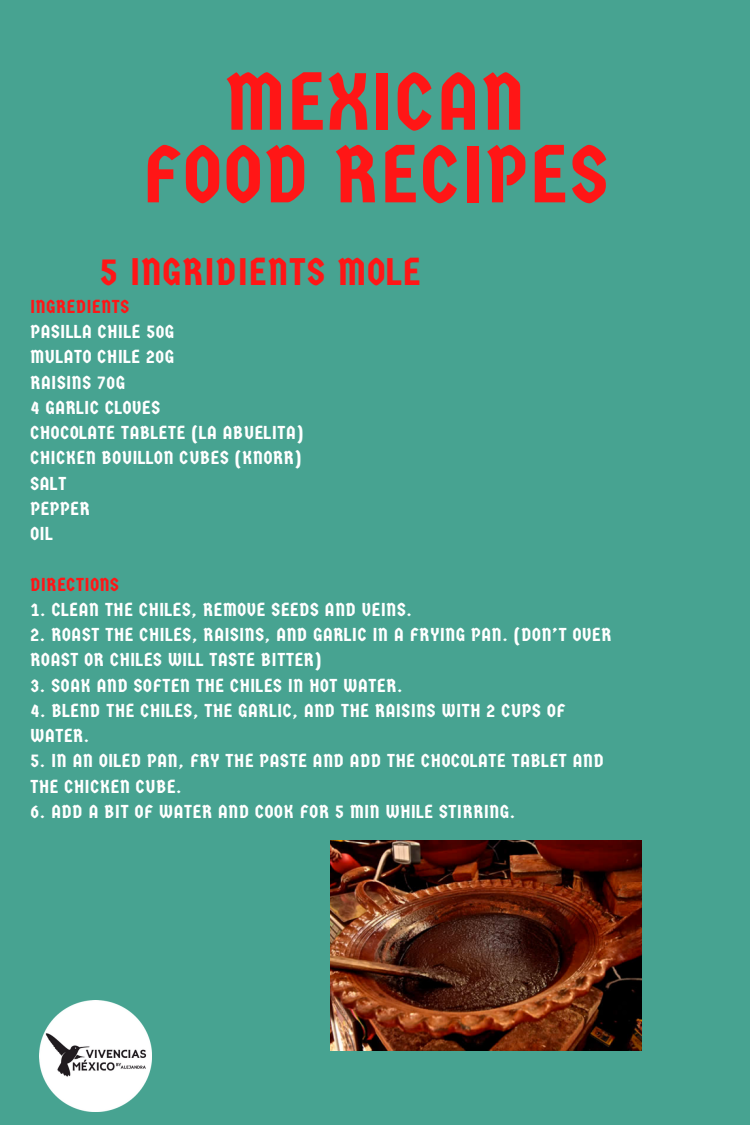
<style>
.page{position:relative;width:750px;height:1125px;background:#47a391}
.page>*{position:absolute;margin:0;border:0;box-sizing:border-box;transform-origin:0 0}
.t1{font:80.75px "Germania One";letter-spacing:.04em;color:#ff1616}
.t2{font:38.38px "Germania One";letter-spacing:.04em;color:#ff1616}
.t3{font:18.75px/25.2px "Germania One";letter-spacing:.04em;color:#fff}
.t4{font:18.75px "Germania One";letter-spacing:.04em;color:#ff1616}
</style>
<div class="page">
<img style="left:331px;top:840px;width:311px;height:210px">
<img style="left:40px;top:1000px;width:111px;height:112px">
<p class="t1" style="left:226px;top:56px;width:300px">MEXICAN</p>
<p class="t1" style="left:142px;top:129px;width:467px">FOOD RECIPES</p>
<p class="t2" style="left:100px;top:250px;width:322px">5 INGRIDIENTS MOLE</p>
<p class="t4" style="left:31px;top:296px;width:100px">INGREDIENTS</p>
<p class="t3" style="left:31px;top:319px;width:145px">PASILLA CHILE 50G</p>
<p class="t3" style="left:31px;top:344px;width:145px">MULATO CHILE 20G</p>
<p class="t3" style="left:31px;top:370px;width:96px">RAISINS 70G</p>
<p class="t3" style="left:31px;top:395px;width:131px">4 GARLIC CLOVES</p>
<p class="t3" style="left:31px;top:420px;width:274px">CHOCOLATE TABLETE (LA ABUELITA)</p>
<p class="t3" style="left:31px;top:446px;width:273px">CHICKEN BOUILLON CUBES (KNORR)</p>
<p class="t3" style="left:31px;top:471px;width:37px">SALT</p>
<p class="t3" style="left:31px;top:496px;width:61px">PEPPER</p>
<p class="t3" style="left:31px;top:521px;width:24px">OIL</p>
<p class="t4" style="left:31px;top:574px;width:90px">DIRECTIONS</p>
<p class="t3" style="left:31px;top:597px;width:383px">1. CLEAN THE CHILES, REMOVE SEEDS AND VEINS.</p>
<p class="t3" style="left:31px;top:622px;width:582px">2. ROAST THE CHILES, RAISINS, AND GARLIC IN A FRYING PAN. (DON’T OVER<br>ROAST OR CHILES WILL TASTE BITTER)</p>
<p class="t3" style="left:31px;top:673px;width:374px">3. SOAK AND SOFTEN THE CHILES IN HOT WATER.</p>
<p class="t3" style="left:31px;top:698px;width:536px">4. BLEND THE CHILES, THE GARLIC, AND THE RAISINS WITH 2 CUPS OF<br>WATER.</p>
<p class="t3" style="left:31px;top:749px;width:575px">5. IN AN OILED PAN, FRY THE PASTE AND ADD THE CHOCOLATE TABLET AND<br>THE CHICKEN CUBE.</p>
<p class="t3" style="left:31px;top:799px;width:486px">6. ADD A BIT OF WATER AND COOK FOR 5 MIN WHILE STIRRING.</p>
</div>
